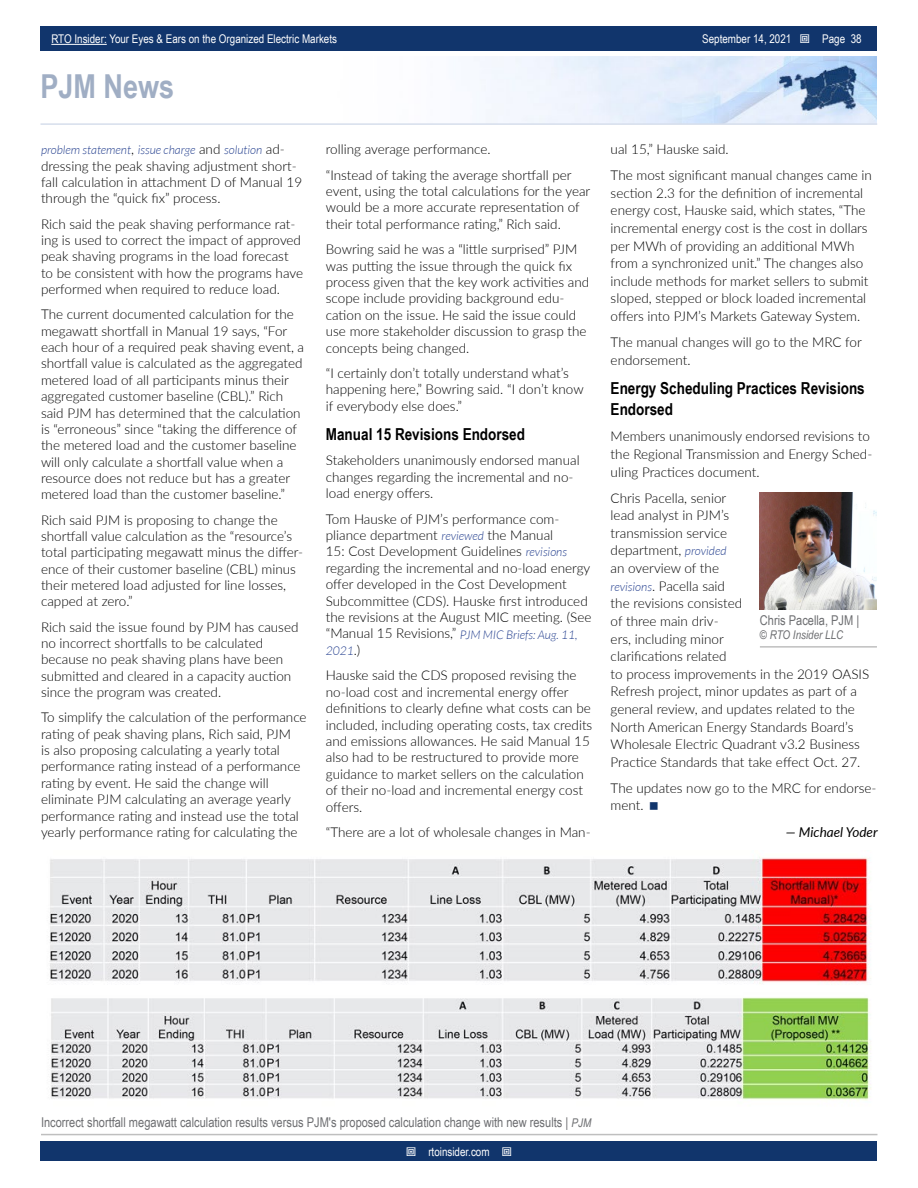
<style>
.page{position:relative;width:918px;height:1188px;background:#fff}
.page>*{position:absolute;margin:0;border:0;box-sizing:border-box;transform-origin:0 0}
.t1{font:700 33px "Arial Narrow";color:#a0aec4}
.t2{font:700 16.5px/21.1px "Arial Narrow";color:#000}
.t3{font:300 13.5px/16.4px "Lato";color:#000}
.t4{font:13.5px "Arial Narrow";color:#6d6e71}
.t5{font:italic 13.5px "Lato";color:#000}
.t6{font:12px "Arial Narrow";color:#fff}
.t7{font:italic 300 12px "Lato";color:#25408f}
.t8{font:italic 12px "Arial Narrow";color:#6d6e71}
.s1{font-style:normal;font-size:13.5px;color:#000}
.s2{font-style:italic;font-size:12px;color:#25408f}
.s3{font-style:italic;font-size:12px}
</style>
<div class="page">
<div style="left:41px;top:1142px;width:836px;height:19px;background:#11356c"></div>
<div style="left:41px;top:27px;width:836px;height:24px;background:#11356c"></div>
<hr style="left:51px;top:44px;width:56px;height:1px;background:#fff">
<img style="left:474px;top:56px;width:403px;height:67px">
<hr style="left:40px;top:123px;width:837px;height:2px;background:#d6deec">
<hr style="left:41px;top:1134px;width:836px;height:1px;background:#bfbfbf">
<img style="left:49px;top:857px;width:822px;height:244px">
<img style="left:759px;top:492px;width:118px;height:118px">
<hr style="left:760px;top:646px;width:117px;height:2px;background:#bfbfbf">
<p class="t6" style="left:51px;top:30px;width:287px">RTO Insider: Your Eyes &amp; Ears on the Organized Electric Markets</p>
<p class="t6" style="left:702px;top:30px;width:91px">September 14, 2021</p>
<p class="t6" style="left:822px;top:30px;width:41px">Page 38</p>
<h1 class="t1" style="left:40px;top:61px;width:135px">PJM News</h1>
<p class="t7" style="left:41px;top:144px;width:245px">problem statement<span class="s1">,</span> issue charge <span class="s1">and</span> solution <span class="s1">ad-</span></p>
<p class="t3" style="left:41px;top:157px;width:263px">dressing the peak shaving adjustment short&shy;fall calculation in attachment D of Manual 19 through the “quick fix” process.</p>
<p class="t3" style="left:41px;top:215px;width:264px">Rich said the peak shaving performance rat&shy;ing is used to correct the impact of approved peak shaving programs in the load forecast to be consistent with how the programs have performed when required to reduce load.</p>
<p class="t3" style="left:41px;top:306px;width:265px">The current documented calculation for the megawatt shortfall in Manual 19 says, “For each hour of a required peak shaving event, a shortfall value is calculated as the aggregated metered load of all participants minus their aggregated customer baseline (CBL).” Rich said PJM has determined that the calculation is “erroneous” since “taking the difference of the metered load and the customer baseline will only calculate a shortfall value when a resource does not reduce but has a greater metered load than the customer baseline.”</p>
<p class="t3" style="left:41px;top:511px;width:264px">Rich said PJM is proposing to change the shortfall value calculation as the “resource’s total participating megawatt minus the differ&shy;ence of their customer baseline (CBL) minus their metered load adjusted for line losses, capped at zero.”</p>
<p class="t3" style="left:41px;top:618px;width:259px">Rich said the issue found by PJM has caused no incorrect shortfalls to be calculated because no peak shaving plans have been submitted and cleared in a capacity auction since the program was created.</p>
<p class="t3" style="left:41px;top:709px;width:267px">To simplify the calculation of the performance rating of peak shaving plans, Rich said, PJM<br>is also proposing calculating a yearly total performance rating instead of a performance rating by event. He said the change will eliminate PJM calculating an average yearly performance rating and instead use the total yearly performance rating for calculating the</p>
<p class="t3" style="left:326px;top:136px;width:247px;line-height:25.3px">rolling average performance.<br>“Instead of taking the average shortfall per</p>
<p class="t3" style="left:326px;top:182px;width:266px">event, using the total calculations for the year would be a more accurate representation of their total performance rating,” Rich said.</p>
<p class="t3" style="left:326px;top:241px;width:265px">Bowring said he was a “little surprised” PJM was putting the issue through the quick fix process given that the key work activities and scope include providing background edu&shy;cation on the issue. He said the issue could use more stakeholder discussion to grasp the concepts being changed.</p>
<p class="t3" style="left:326px;top:364px;width:259px">“I certainly don’t totally understand what’s happening here,” Bowring said. “I don’t know if everybody else does.”</p>
<p class="t2" style="left:326px;top:423px;width:201px">Manual 15 Revisions Endorsed</p>
<p class="t3" style="left:326px;top:452px;width:255px">Stakeholders unanimously endorsed manual changes regarding the incremental and no&shy;load energy offers.</p>
<p class="t3" style="left:326px;top:510px;width:267px">Tom Hauske of PJM’s performance com&shy;pliance department <span class="s2">reviewed</span> the Manual<br>15: Cost Development Guidelines <span class="s2">revisions </span>regarding the incremental and no-load energy offer developed in the Cost Development Subcommittee (CDS). Hauske first introduced the revisions at the August MIC meeting. (See “Manual 15 Revisions,” <span class="s2">PJM MIC Briefs: Aug. 11,</span></p>
<p class="t7" style="left:326px;top:644px;width:36px">2021<span class="s1">.)</span></p>
<p class="t3" style="left:326px;top:667px;width:268px">Hauske said the CDS proposed revising the no-load cost and incremental energy offer definitions to clearly define what costs can be included, including operating costs, tax credits and emissions allowances. He said Manual 15 also had to be restructured to provide more guidance to market sellers on the calculation of their no-load and incremental energy cost offers.</p>
<p class="t3" style="left:326px;top:823px;width:266px">“There are a lot of wholesale changes in Man-</p>
<p class="t3" style="left:611px;top:136px;width:263px;line-height:26px">ual 15,” Hauske said.<br>The most significant manual changes came in</p>
<p class="t3" style="left:611px;top:184px;width:259px;line-height:17.5px">section 2.3 for the definition of incremental energy cost, Hauske said, which states, “The incremental energy cost is the cost in dollars per MWh of providing an additional MWh from a synchronized unit.” The changes also include methods for market sellers to submit sloped, stepped or block loaded incremental offers into PJM’s Markets Gateway System.</p>
<p class="t3" style="left:611px;top:333px;width:253px;line-height:17.5px">The manual changes will go to the MRC for endorsement.</p>
<p class="t2" style="left:611px;top:377px;width:256px">Energy Scheduling Practices Revisions<br>Endorsed</p>
<p class="t3" style="left:611px;top:427px;width:263px;line-height:17.5px">Members unanimously endorsed revisions to the Regional Transmission and Energy Sched&shy;uling Practices document.</p>
<p class="t3" style="left:611px;top:488px;width:260px;line-height:17.5px">Chris Pacella, senior<br>lead analyst in PJM’s<br>transmission service<br>department, <span class="s2">provided<br></span>an overview of the<br><span class="s2">revisions</span>. Pacella said<br>the revisions consisted<br>of three main driv-<br>ers, including minor<br>clarifications related<br>to process improvements in the 2019 OASIS<br>Refresh project, minor updates as part of a general review, and updates related to the<br>North American Energy Standards Board’s<br>Wholesale Electric Quadrant v3.2 Business<br>Practice Standards that take effect Oct. 27.</p>
<p class="t3" style="left:611px;top:779px;width:267px;line-height:17.5px">The updates now go to the MRC for endorse&shy;ment.</p>
<p class="t5" style="left:786px;top:822px;width:93px">— Michael Yoder</p>
<p class="t4" style="left:760px;top:610px;width:101px">Chris Pacella, PJM |</p>
<p class="t8" style="left:760px;top:627px;width:85px">© RTO Insider LLC</p>
<p class="t4" style="left:41px;top:1112px;width:552px">Incorrect shortfall megawatt calculation results versus PJM's proposed calculation change with new results | <span class="s3">PJM</span></p>
<p class="t6" style="left:428px;top:1143px;width:63px">rtoinsider.com</p>
</div>
